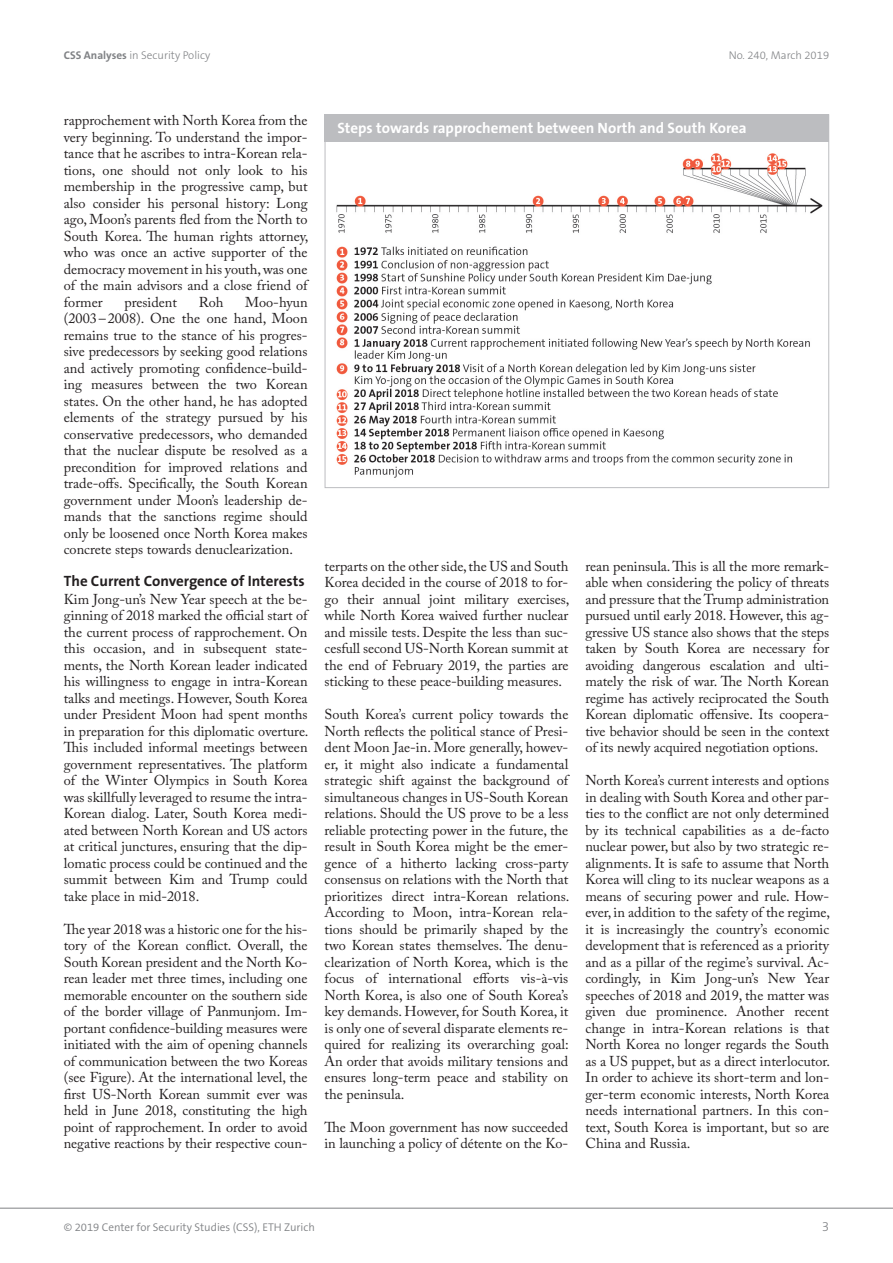
<style>
.page{position:relative;width:893px;height:1263px;background:#fff}
.page>*{position:absolute;margin:0;border:0;box-sizing:border-box;transform-origin:0 0}
.Boxtitel_e{font:700 15px "The Sans";color:#fff}
.Lauftext_Titel_e{font:700 15px "The Sans";color:#231f20}
.Text_e{font:14.25px/16.5px "Adobe Caslon Pro";color:#231f20;text-align:justify}
.t1{font:300 13.5px "The Sans B W3";color:#808285}
.t2{font:300 11.25px "The Sans B W4";color:#808285}
.t3{font:300 11.25px "The Sans B W3";color:#808285}
.s1{font-family:"The Sans B W7";font-weight:700}
</style>
<div class="page">
<hr style="left:0;top:1208px;width:893px;height:1px;background:#808285">
<img style="left:336px;top:153px;width:487px;height:325px">
<div style="left:325px;top:114px;width:504px;height:28px;background:#bcbdc0"></div>
<p class="t3" style="left:64px;top:48px;width:148px"><span class="s1">CSS Analyses</span> in Security Policy</p>
<p class="t3" style="left:729px;top:48px;width:102px">No. 240, March 2019</p>
<p class="Text_e" style="left:64px;top:112px;width:246px">rapprochement with North Korea from the very beginning. To understand the impor&shy;tance that he ascribes to intra-Korean rela&shy;tions, one should not only look to his membership in the progressive camp, but also consider his personal history: Long ago, Moon’s parents fled from the North to South Korea. The human rights attorney, who was once an active supporter of the democracy movement in his youth, was one of the main advisors and a close friend of former</p>
<p class="Text_e" style="left:64px;top:293px;width:245px;text-indent:181px">Moo-hyun (2003–2008). One the one hand, Moon remains true to the stance of his progres&shy;sive predecessors by seeking good relations and actively promoting confidence-build&shy;ing measures between the two Korean states. On the other hand, he has adopted elements of the strategy pursued by his conservative predecessors, who demanded that the nuclear dispute be resolved as a precondition for improved relations and trade-offs. Specifically, the South Korean government under Moon’s leadership de&shy;mands that the sanctions regime should only be loosened once North Korea makes concrete steps towards denuclearization.</p>
<p class="Lauftext_Titel_e" style="left:64px;top:568px;width:242px">The Current Convergence of Interests</p>
<p class="Text_e" style="left:64px;top:590px;width:246px">Kim Jong-un’s New Year speech at the be&shy;ginning of 2018 marked the official start of the current process of rapprochement. On this occasion, and in subsequent state&shy;ments, the North Korean leader indicated his willingness to engage in intra-Korean talks and meetings. However, South Korea under President Moon had spent months in preparation for this diplomatic overture.<br>This included informal meetings between government representatives. The platform of the Winter Olympics in South Korea was skillfully leveraged to resume the intra-Korean dialog. Later, South Korea medi&shy;ated between North Korean and US actors at critical junctures, ensuring that the dip&shy;lomatic process could be continued and the summit between Kim and Trump could take place in mid-2018.</p>
<p class="Text_e" style="left:64px;top:920px;width:245px">The year 2018 was a historic one for the his&shy;tory of the Korean conflict. Overall, the South Korean president and the North Ko&shy;rean leader met three times, including one memorable encounter on the southern side of the border village of Panmunjom. Im&shy;portant confidence-building measures were initiated with the aim of opening channels of communication between the two Koreas (see Figure). At the international level, the first US-North Korean summit ever was held in June 2018, constituting the high point of rapprochement. In order to avoid negative reactions by their respective coun-</p>
<p class="Text_e" style="left:124px;top:293px;width:54px">president</p>
<p class="Text_e" style="left:199px;top:293px;width:26px">Roh</p>
<p class="Boxtitel_e" style="left:337px;top:116px;width:411px">Steps towards rapprochement between North and South Korea</p>
<p class="Text_e" style="left:325px;top:557px;width:246px">terparts on the other side, the US and South Korea decided in the course of 2018 to for&shy;go their annual joint military exercises, while North Korea waived further nuclear and missile tests. Despite the less than suc&shy;cesfull second US-North Korean summit at the end of February 2019, the parties are sticking to these peace-building measures.</p>
<p class="Text_e" style="left:325px;top:706px;width:246px">South Korea’s current policy towards the North reflects the political stance of Presi&shy;dent Moon Jae-in. More generally, howev&shy;er, it might also indicate a fundamental strategic shift against the background of simultaneous changes in US-South Korean relations. Should the US prove to be a less reliable protecting power in the future, the result in South Korea might be the emer&shy;gence of a hitherto lacking cross-party consensus on relations with the North that prioritizes direct intra-Korean relations.<br>According to Moon, intra-Korean rela&shy;tions should be primarily shaped by the two Korean states themselves. The denu&shy;clearization of North Korea, which is the focus of international efforts vis-à-vis North Korea, is also one of South Korea’s key demands. However, for South Korea, it is only one of several disparate elements re&shy;quired for realizing its overarching goal:<br>An order that avoids military tensions and ensures long-term peace and stability on the peninsula.</p>
<p class="Text_e" style="left:325px;top:1118px;width:245px">The Moon government has now succeeded in launching a policy of détente on the Ko-</p>
<p class="Text_e" style="left:585px;top:557px;width:245px">rean peninsula. This is all the more remark&shy;able when considering the policy of threats and pressure that the Trump administration pursued until early 2018. However, this ag&shy;gressive US stance also shows that the steps taken by South Korea are necessary for avoiding dangerous escalation and ulti&shy;mately the risk of war. The North Korean regime has actively reciprocated the South Korean diplomatic offensive. Its coopera&shy;tive behavior should be seen in the context of its newly acquired negotiation options.</p>
<p class="Text_e" style="left:585px;top:772px;width:246px">North Korea’s current interests and options in dealing with South Korea and other par&shy;ties to the conflict are not only determined by its technical capabilities as a de-facto nuclear power, but also by two strategic re&shy;alignments. It is safe to assume that North Korea will cling to its nuclear weapons as a means of securing power and rule. How&shy;ever, in addition to the safety of the regime, it is increasingly the country’s economic development that is referenced as a priority and as a pillar of the regime’s survival. Ac&shy;cordingly, in Kim Jong-un’s New Year speeches of 2018 and 2019, the matter was given due prominence. Another recent change in intra-Korean relations is that North Korea no longer regards the South as a US puppet, but as a direct interlocutor.<br>In order to achieve its short-term and lon&shy;ger-term economic interests, North Korea needs international partners. In this con&shy;text, South Korea is important, but so are China and Russia.</p>
<p class="t2" style="left:64px;top:1220px;width:253px">© 2019 Center for Security Studies (CSS), ETH Zurich</p>
<p class="t1" style="left:822px;top:1217px;width:9px">3</p>
</div>
